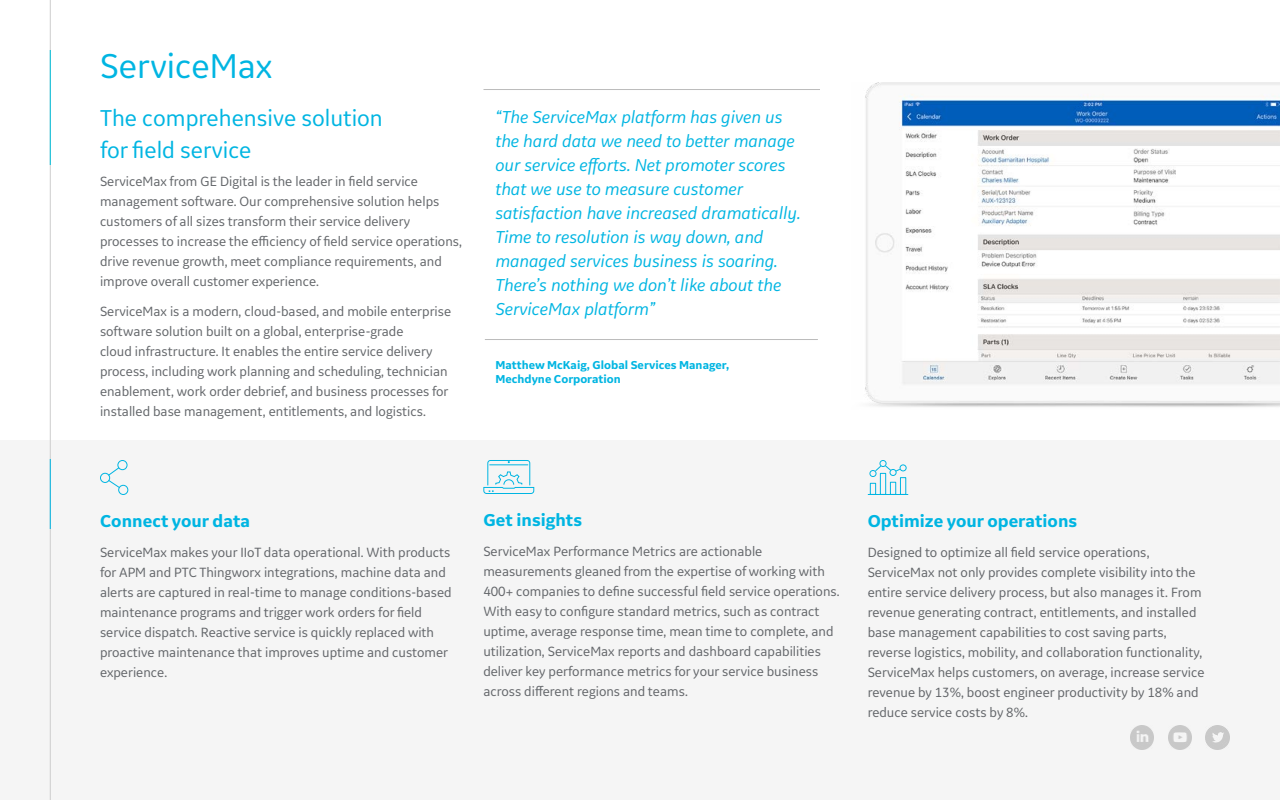
<style>
.page{position:relative;width:1280px;height:800px;background:#fff}
.page>*{position:absolute;margin:0;border:0;box-sizing:border-box;transform-origin:0 0}
.t1{font:36px "GE Inspira Sans";color:#00b5e2}
.t2{font:24px/32px "GE Inspira Sans";color:#00b5e2}
.t3{font:italic 18px/24px "GE Inspira Sans";color:#00b5e2}
.t4{font:700 18px "GE Inspira Sans";color:#00b5e2}
.t5{font:14px/20px "GE Inspira Sans";color:#63666a}
.t6{font:700 12px/14px "GE Inspira Sans";color:#00b5e2}
</style>
<div class="page">
<div style="left:0;top:440px;width:1280px;height:360px;background:#f5f5f5"></div>
<hr style="left:50px;top:0;width:1px;height:800px;background:#cdcdcd">
<hr style="left:50px;top:50px;width:1px;height:115px;background:#00bfdb">
<hr style="left:485px;top:339px;width:333px;height:1px;background:#bcbcbc">
<hr style="left:484px;top:89px;width:336px;height:1px;background:#bcbcbc">
<svg style="left:100px;top:460px;width:29px;height:35px"></svg>
<svg style="left:483px;top:460px;width:52px;height:34px"></svg>
<svg style="left:867px;top:460px;width:42px;height:35px"></svg>
<hr style="left:50px;top:459px;width:1px;height:70px;background:#00b5e2">
<img style="left:865px;top:83px;width:415px;height:324px">
<img style="left:1206px;top:726px;width:23px;height:23px">
<img style="left:1168px;top:726px;width:23px;height:23px">
<img style="left:1130px;top:726px;width:23px;height:23px">
<h1 class="t1" style="left:100px;top:43px;width:174px">ServiceMax</h1>
<h2 class="t2" style="left:100px;top:101px;width:284px">The comprehensive solution for field service</h2>
<p class="t5" style="left:100px;top:171px;width:364px">ServiceMax from GE Digital is the leader in field service management software. Our comprehensive solution helps customers of all sizes transform their service delivery processes to increase the efficiency of field service operations, drive revenue growth, meet compliance requirements, and improve overall customer experience.</p>
<p class="t5" style="left:100px;top:301px;width:353px">ServiceMax is a modern, cloud-based, and mobile enterprise software solution built on a global, enterprise-grade<br>cloud infrastructure. It enables the entire service delivery process, including work planning and scheduling, technician enablement, work order debrief, and business processes for installed base management, entitlements, and logistics.</p>
<p class="t3" style="left:495px;top:104px;width:307px">“The ServiceMax platform has given us the hard data we need to better manage our service efforts. Net promoter scores that we use to measure customer satisfaction have increased dramatically.<br>Time to resolution is way down, and managed services business is soaring.<br>There’s nothing we don’t like about the ServiceMax platform”</p>
<p class="t6" style="left:495px;top:358px;width:235px">Matthew McKaig, Global Services Manager,<br>Mechdyne Corporation</p>
<p class="t4" style="left:100px;top:510px;width:152px">Connect your data</p>
<p class="t5" style="left:100px;top:542px;width:353px">ServiceMax makes your IIoT data operational. With products for APM and PTC Thingworx integrations, machine data and alerts are captured in real-time to manage conditions-based maintenance programs and trigger work orders for field service dispatch. Reactive service is quickly replaced with proactive maintenance that improves uptime and customer experience.</p>
<p class="t4" style="left:483px;top:509px;width:100px">Get insights</p>
<p class="t5" style="left:483px;top:541px;width:358px">ServiceMax Performance Metrics are actionable measurements gleaned from the expertise of working with 400+ companies to define successful field service operations.<br>With easy to configure standard metrics, such as contract uptime, average response time, mean time to complete, and utilization, ServiceMax reports and dashboard capabilities deliver key performance metrics for your service business across different regions and teams.</p>
<p class="t4" style="left:868px;top:510px;width:211px">Optimize your operations</p>
<p class="t5" style="left:868px;top:542px;width:338px">Designed to optimize all field service operations, ServiceMax not only provides complete visibility into the entire service delivery process, but also manages it. From revenue generating contract, entitlements, and installed base management capabilities to cost saving parts, reverse logistics, mobility, and collaboration functionality, ServiceMax helps customers, on average, increase service revenue by 13%, boost engineer productivity by 18% and reduce service costs by 8%.</p>
</div>
